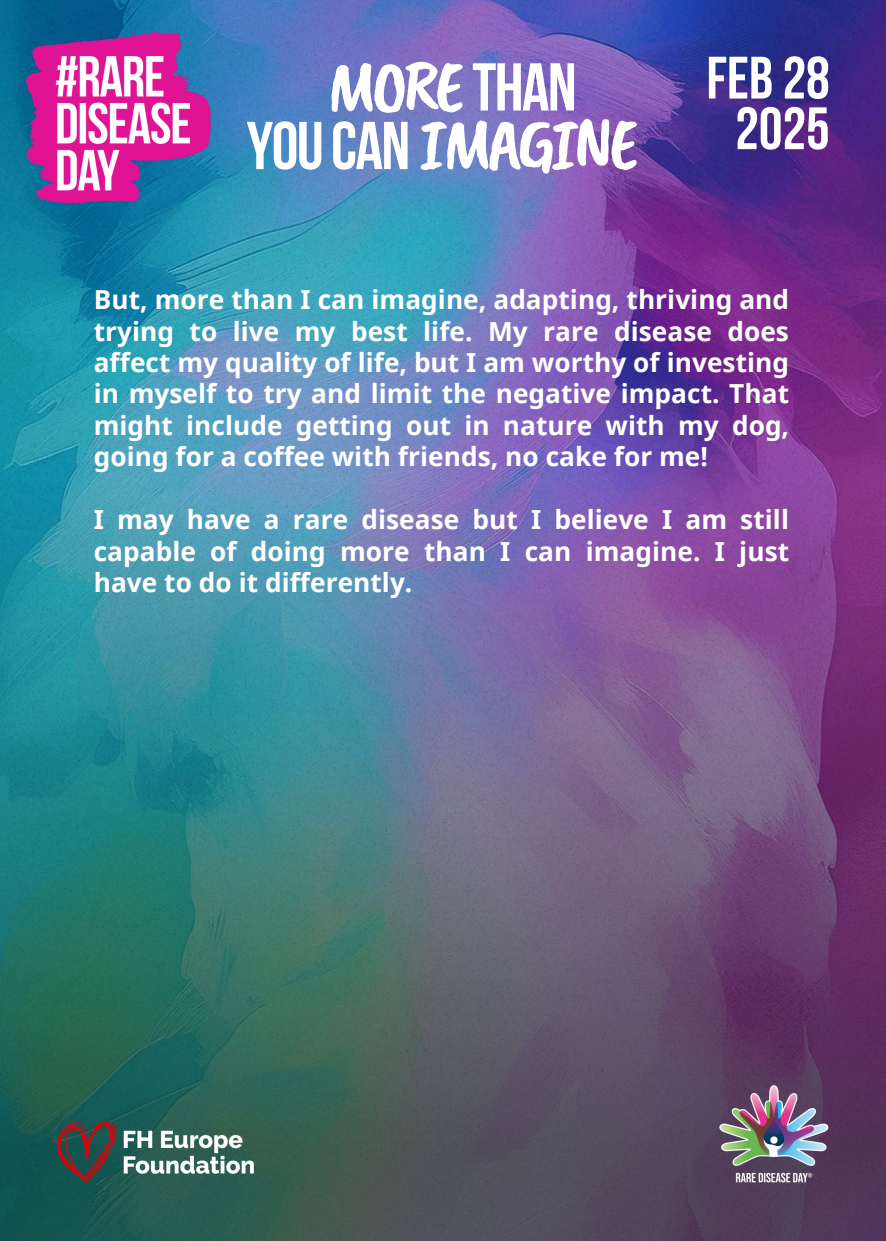
<style>
.page{position:relative;width:886px;height:1241px;background:#fff}
.page>*{position:absolute;margin:0;border:0;box-sizing:border-box;transform-origin:0 0}
.t1{font:72.88px "Caveat Brush";letter-spacing:-.06em;color:#fff}
.t2{font:700 67.44px "Bebas Neue";letter-spacing:-.025em;color:#fff}
.t3{font:700 59.69px/50.6px "Bebas Neue";color:#fff;text-align:center}
.t4{font:700 26.25px/31.4px "Noto Sans";color:#fff;text-align:justify}
</style>
<div class="page">
<img style="left:0;top:0;width:886px;height:1240px">
<img style="left:23px;top:28px;width:192px;height:179px">
<img style="left:717px;top:1084px;width:113px;height:100px">
<img style="left:39px;top:1102px;width:234px;height:100px">
<p class="t1" style="left:327px;top:39px;width:138px">MORE</p>
<p class="t1" style="left:419px;top:97px;width:220px">IMAGINE</p>
<p class="t2" style="left:472px;top:60px;width:106px">THAN</p>
<h2 class="t2" style="left:247px;top:118px;width:165px">YOU CAN</h2>
<h1 class="t3" style="left:706px;top:58px;width:125px">FEB 28<br>2025</h1>
<h2 class="t4" style="left:94px;top:283px;width:697px">But, more than I can imagine, adapting, thriving and trying to live my best life. My rare disease does affect my quality of life, but I am worthy of investing in myself to try and limit the negative impact. That might include getting out in nature with my dog, going for a coffee with friends, no cake for me!</h2>
<h1 class="t4" style="left:94px;top:503px;width:697px">I may have a rare disease but I believe I am still capable of doing more than I can imagine. I just have to do it differently.</h1>
</div>
